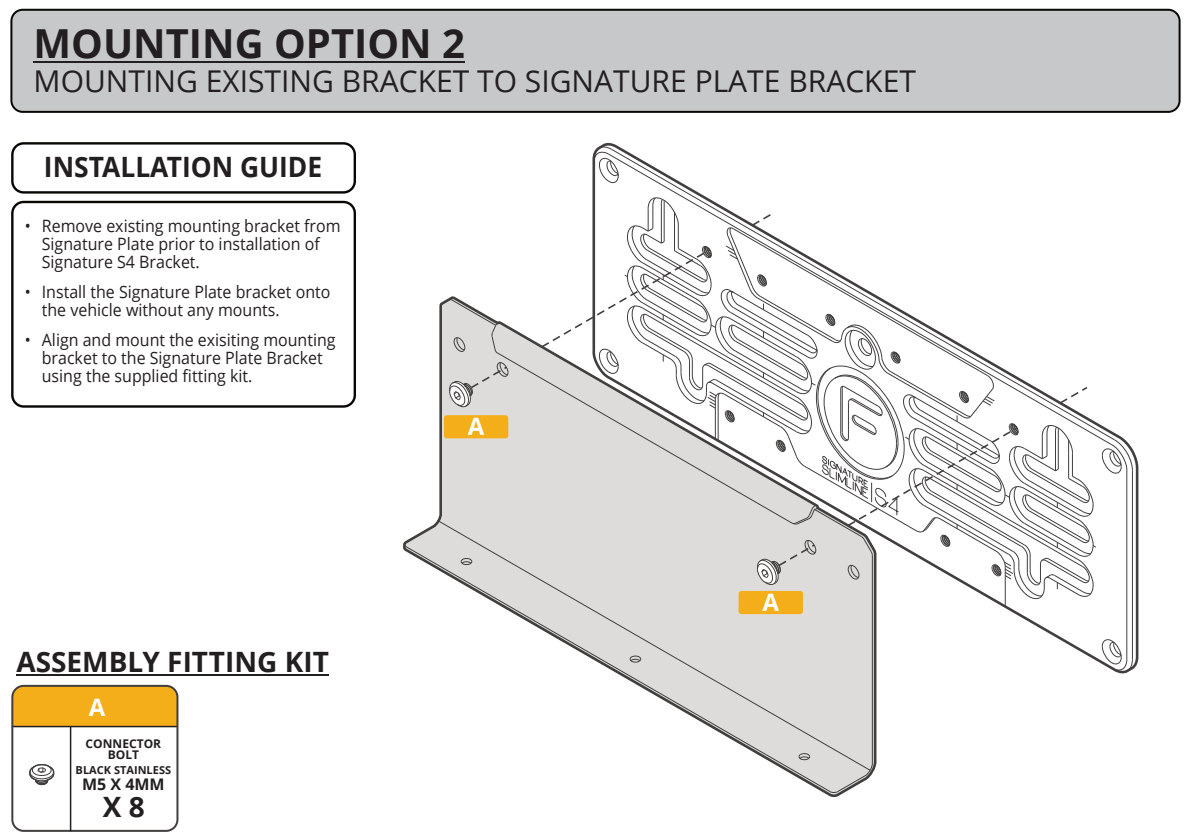
<style>
.page{position:relative;width:1191px;height:840px;background:#fff}
.page>*{position:absolute;margin:0;border:0;box-sizing:border-box;transform-origin:0 0}
.t1{font:700 40px "Open Sans";color:#231f20}
.t2{font:30px "Open Sans";color:#231f20}
.t3{font:700 28px "Open Sans";color:#231f20}
.t4{font:700 28px "Open Sans";color:#231f20;scale:.94 1}
.t5{font:700 24px "Open Sans";color:#fff}
.t6{font:17px/18px "Open Sans";color:#231f20;scale:.94 1}
.t7{font:700 16px "Open Sans";color:#231f20}
.t8{font:700 12px/11px "Open Sans";color:#231f20;text-align:center}
.t9{font:700 11px "Open Sans";color:#231f20}
</style>
<div class="page">
<div style="left:10px;top:9px;width:1170px;height:104px;background:#c7c8ca;border:2px solid #080704;border-radius:11px"></div>
<hr style="left:34px;top:61px;width:431px;height:2px;background:#231f20">
<div style="left:11px;top:201px;width:345px;height:206px;border:2px solid #080704;border-radius:11px"></div>
<div style="left:11px;top:142px;width:345px;height:51px;border:2px solid #080704;border-radius:11px"></div>
<div style="left:14px;top:687px;width:161px;height:38px;background:#f3ae1a"></div>
<hr style="left:12px;top:725px;width:165px;height:2px;background:#231f20">
<div style="left:11px;top:684px;width:167px;height:147px;border:2px solid #413f3e;border-radius:11px"></div>
<hr style="left:70px;top:726px;width:1px;height:104px;background:#231f20">
<hr style="left:16px;top:674px;width:313px;height:1px;background:#231f20">
<svg style="left:29px;top:764px;width:26px;height:22px"></svg>
<svg style="left:592px;top:142px;width:547px;height:532px"></svg>
<svg style="left:403px;top:296px;width:475px;height:501px"></svg>
<svg style="left:449px;top:361px;width:60px;height:46px;background:#d0cecd"></svg>
<svg style="left:540px;top:196px;width:598px;height:477px"></svg>
<div style="left:739px;top:591px;width:64px;height:23px;background:#f3ae1a;border-radius:3px"></div>
<div style="left:444px;top:415px;width:64px;height:23px;background:#f3ae1a;border-radius:3px"></div>
<h1 class="t1" style="left:34px;top:27px;width:433px">MOUNTING OPTION 2</h1>
<h2 class="t2" style="left:34px;top:69px;width:884px">MOUNTING EXISTING BRACKET TO SIGNATURE PLATE BRACKET</h2>
<h3 class="t4" style="left:44px;top:155px;width:298px">INSTALLATION GUIDE</h3>
<p class="t6" style="left:42px;top:218px;width:319px;text-indent:-17px">• Remove existing mounting bracket from<br>Signature Plate prior to installation of<br>Signature S4 Bracket.</p>
<p class="t6" style="left:42px;top:284px;width:308px;text-indent:-17px">• Install the Signature Plate bracket onto the vehicle without any mounts.</p>
<p class="t6" style="left:42px;top:332px;width:314px;text-indent:-17px">• Align and mount the exisiting mounting bracket to the Signature Plate Bracket using the supplied fitting kit.</p>
<h3 class="t3" style="left:16px;top:651px;width:314px">ASSEMBLY FITTING KIT</h3>
<h3 class="t5" style="left:89px;top:698px;width:18px">A</h3>
<p class="t8" style="left:86px;top:739px;width:77px">CONNECTOR<br>BOLT</p>
<p class="t9" style="left:76px;top:766px;width:97px">BLACK STAINLESS</p>
<p class="t7" style="left:82px;top:777px;width:84px">M5 X 4MM</p>
<h3 class="t3" style="left:103px;top:795px;width:43px">X 8</h3>
<h3 class="t5" style="left:468px;top:417px;width:18px">A</h3>
<h3 class="t5" style="left:762px;top:592px;width:18px">A</h3>
</div>
